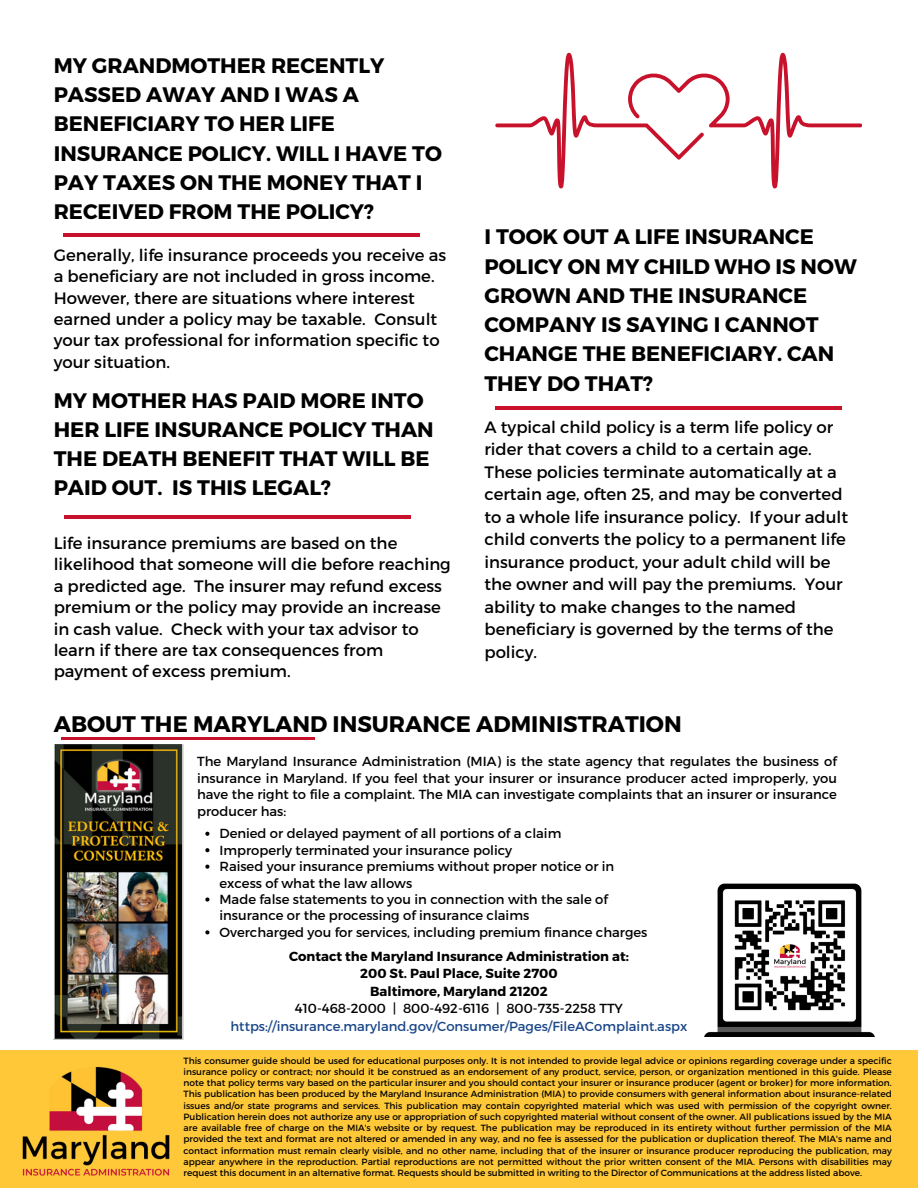
<style>
.page{position:relative;width:918px;height:1188px;background:#fff}
.page>*{position:absolute;margin:0;border:0;box-sizing:border-box;transform-origin:0 0}
.t1{font:700 22.5px "Montserrat";color:#000}
.t2{font:700 21px/29.2px "Montserrat";color:#000}
.t3{font:16.5px/21.3px "Montserrat";color:#000}
.t4{font:13.2px/16.5px "Montserrat";color:#000}
.t5{font:700 13.2px "Montserrat";color:#000}
.t6{font:13.2px "Montserrat";color:#1a4789}
.t7{font:9px/11.2px "Montserrat";color:#000;text-align:justify}
</style>
<div class="page">
<div style="left:0;top:1050px;width:918px;height:138px;background:#ffc838"></div>
<hr style="left:61px;top:737px;width:254px;height:2px;background:#c8122c">
<img style="left:54px;top:745px;width:129px;height:295px">
<img style="left:23px;top:1066px;width:146px;height:110px">
<img style="left:705px;top:883px;width:170px;height:153px">
<hr style="left:64px;top:515px;width:347px;height:3px;background:#c8122c">
<hr style="left:496px;top:406px;width:346px;height:3px;background:#c8122c">
<hr style="left:63px;top:233px;width:357px;height:4px;background:#c8122c">
<svg style="left:495px;top:53px;width:367px;height:135px"></svg>
<svg style="left:205px;top:832px;width:4px;height:4px"></svg>
<svg style="left:205px;top:848px;width:4px;height:4px"></svg>
<svg style="left:205px;top:865px;width:4px;height:4px"></svg>
<svg style="left:205px;top:897px;width:4px;height:5px"></svg>
<svg style="left:205px;top:930px;width:4px;height:4px"></svg>
<p class="t2" style="left:54px;top:50px;width:390px">MY GRANDMOTHER RECENTLY<br>PASSED AWAY AND I WAS A<br>BENEFICIARY TO HER LIFE<br>INSURANCE POLICY. WILL I HAVE TO<br>PAY TAXES ON THE MONEY THAT I<br>RECEIVED FROM THE POLICY?</p>
<p class="t3" style="left:54px;top:244px;width:394px">Generally, life insurance proceeds you receive as a beneficiary are not included in gross income.<br>However, there are situations where interest earned under a policy may be taxable. Consult your tax professional for information specific to your situation.</p>
<p class="t2" style="left:54px;top:385px;width:382px">MY MOTHER HAS PAID MORE INTO<br>HER LIFE INSURANCE POLICY THAN<br>THE DEATH BENEFIT THAT WILL BE<br>PAID OUT. IS THIS LEGAL?</p>
<p class="t3" style="left:54px;top:532px;width:399px">Life insurance premiums are based on the likelihood that someone will die before reaching a predicted age. The insurer may refund excess premium or the policy may provide an increase in cash value. Check with your tax advisor to learn if there are tax consequences from payment of excess premium.</p>
<p class="t2" style="left:484px;top:221px;width:374px">I TOOK OUT A LIFE INSURANCE<br>POLICY ON MY CHILD WHO IS NOW<br>GROWN AND THE INSURANCE<br>COMPANY IS SAYING I CANNOT<br>CHANGE THE BENEFICIARY. CAN<br>THEY DO THAT?</p>
<p class="t3" style="left:484px;top:415px;width:365px;line-height:22.5px">A typical child policy is a term life policy or rider that covers a child to a certain age.<br>These policies terminate automatically at a certain age, often 25, and may be converted to a whole life insurance policy. If your adult child converts the policy to a permanent life insurance product, your adult child will be the owner and will pay the premiums. Your ability to make changes to the named beneficiary is governed by the terms of the policy.</p>
<p class="t1" style="left:54px;top:709px;width:630px">ABOUT THE MARYLAND INSURANCE ADMINISTRATION</p>
<p class="t4" style="left:197px;top:753px;width:641px;text-align:justify">The Maryland Insurance Administration (MIA) is the state agency that regulates the business of insurance in Maryland. If you feel that your insurer or insurance producer acted improperly, you have the right to file a complaint. The MIA can investigate complaints that an insurer or insurance producer has:</p>
<p class="t4" style="left:219px;top:825px;width:343px">Denied or delayed payment of all portions of a claim</p>
<p class="t4" style="left:219px;top:841px;width:294px">Improperly terminated your insurance policy</p>
<p class="t4" style="left:219px;top:858px;width:396px">Raised your insurance premiums without proper notice or in excess of what the law allows</p>
<p class="t4" style="left:219px;top:890px;width:390px">Made false statements to you in connection with the sale of insurance or the processing of insurance claims</p>
<p class="t4" style="left:219px;top:923px;width:429px">Overcharged you for services, including premium finance charges</p>
<p class="t5" style="left:289px;top:947px;width:341px">Contact the Maryland Insurance Administration at:</p>
<p class="t5" style="left:360px;top:965px;width:199px">200 St. Paul Place, Suite 2700</p>
<p class="t5" style="left:370px;top:982px;width:179px">Baltimore, Maryland 21202</p>
<p class="t4" style="left:295px;top:1000px;width:330px">410-468-2000 | 800-492-6116 | 800-735-2258 TTY</p>
<p class="t6" style="left:231px;top:1018px;width:458px">https://insurance.maryland.gov/Consumer/Pages/FileAComplaint.aspx</p>
<p class="t7" style="left:184px;top:1054px;width:710px">This consumer guide should be used for educational purposes only. It is not intended to provide legal advice or opinions regarding coverage under a specific insurance policy or contract; nor should it be construed as an endorsement of any product, service, person, or organization mentioned in this guide. Please note that policy terms vary based on the particular insurer and you should contact your insurer or insurance producer (agent or broker) for more information.<br>This publication has been produced by the Maryland Insurance Administration (MIA) to provide consumers with general information about insurance-related issues and/or state programs and services. This publication may contain copyrighted material which was used with permission of the copyright owner.<br>Publication herein does not authorize any use or appropriation of such copyrighted material without consent of the owner. All publications issued by the MIA are available free of charge on the MIA's website or by request. The publication may be reproduced in its entirety without further permission of the MIA provided the text and format are not altered or amended in any way, and no fee is assessed for the publication or duplication thereof. The MIA's name and contact information must remain clearly visible, and no other name, including that of the insurer or insurance producer reproducing the publication, may appear anywhere in the reproduction. Partial reproductions are not permitted without the prior written consent of the MIA. Persons with disabilities may request this document in an alternative format. Requests should be submitted in writing to the Director of Communications at the address listed above.</p>
</div>
